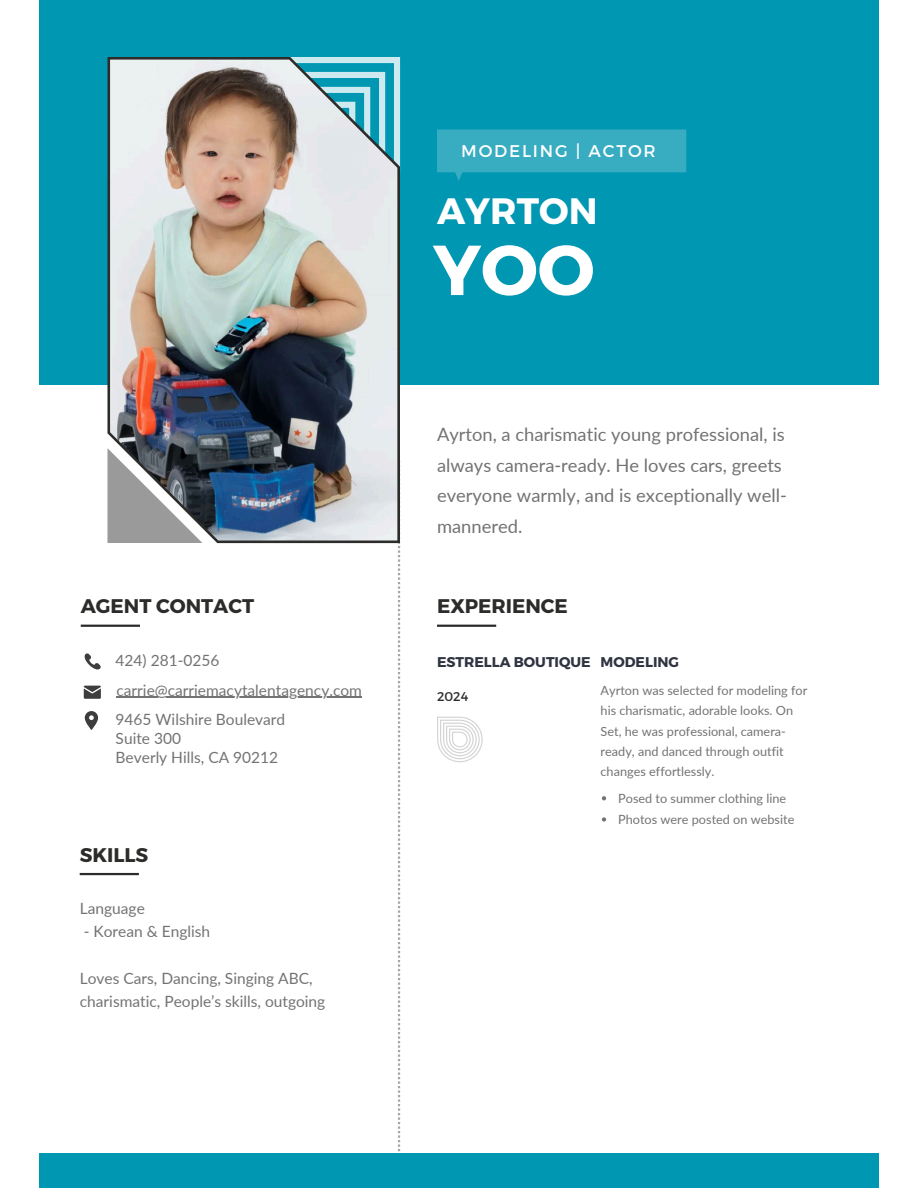
<style>
.page{position:relative;width:918px;height:1188px;background:#fff}
.page>*{position:absolute;margin:0;border:0;box-sizing:border-box;transform-origin:0 0}
.t1{font:700 70.5px "Montserrat";color:#fff}
.t2{font:700 36.75px "Montserrat";color:#fff}
.t3{font:700 19.8px "Montserrat";color:#2c2c2a}
.t4{font:18.3px/30.8px "Lato";color:#737373}
.t5{font:16.95px "Montserrat";letter-spacing:.11em;color:#fff}
.t6{font:15.45px/19px "Lato";color:#737373}
.t7{font:700 14.1px "Montserrat";color:#303441}
.t8{font:12.75px/20.1px "Lato";color:#737373}
.t9{font:12.75px "Montserrat";color:#2c2c2a}
</style>
<div class="page">
<div style="left:39px;top:0;width:840px;height:384px;background:#0097b2"></div>
<svg style="left:398px;top:543px;width:2px;height:611px"></svg>
<div style="left:39px;top:1154px;width:840px;height:34px;background:#0097b2"></div>
<img style="left:107px;top:57px;width:293px;height:486px">
<svg style="left:437px;top:129px;width:249px;height:52px"></svg>
<svg style="left:107px;top:448px;width:96px;height:95px;background:#86898b"></svg>
<hr style="left:437px;top:625px;width:59px;height:2px;background:#2c2c2a">
<hr style="left:80px;top:873px;width:59px;height:2px;background:#2c2c2a">
<hr style="left:81px;top:625px;width:59px;height:2px;background:#2c2c2a">
<svg style="left:437px;top:717px;width:46px;height:45px"></svg>
<svg style="left:84px;top:653px;width:17px;height:17px"></svg>
<svg style="left:84px;top:686px;width:17px;height:13px"></svg>
<svg style="left:85px;top:711px;width:13px;height:19px"></svg>
<svg style="left:602px;top:796px;width:4px;height:4px"></svg>
<svg style="left:602px;top:817px;width:4px;height:5px"></svg>
<hr style="left:117px;top:697px;width:245px;height:1px;background:#737373">
<p class="t3" style="left:81px;top:593px;width:175px">AGENT CONTACT</p>
<p class="t6" style="left:116px;top:651px;width:105px">424) 281-0256</p>
<p class="t6" style="left:117px;top:680px;width:247px">carrie@carriemacytalentagency.com</p>
<p class="t6" style="left:116px;top:709px;width:171px">9465 Wilshire Boulevard<br>Suite 300<br>Beverly Hills, CA 90212</p>
<h6 class="t3" style="left:80px;top:842px;width:70px">SKILLS</h6>
<h6 class="t6" style="left:80px;top:898px;width:67px">Language</h6>
<h6 class="t6" style="left:84px;top:922px;width:128px">- Korean &amp; English</h6>
<p class="t6" style="left:80px;top:966px;width:247px;line-height:23.2px">Loves Cars, Dancing, Singing ABC, charismatic, People’s skills, outgoing</p>
<h6 class="t5" style="left:461px;top:140px;width:196px">MODELING | ACTOR</h6>
<p class="t2" style="left:437px;top:187px;width:162px">AYRTON</p>
<h3 class="t1" style="left:433px;top:224px;width:163px">YOO</h3>
<p class="t4" style="left:437px;top:418px;width:351px">Ayrton, a charismatic young professional, is always camera-ready. He loves cars, greets everyone warmly, and is exceptionally well&shy;mannered.</p>
<p class="t3" style="left:437px;top:593px;width:132px">EXPERIENCE</p>
<h2 class="t7" style="left:437px;top:653px;width:155px">ESTRELLA BOUTIQUE</h2>
<h1 class="t7" style="left:601px;top:653px;width:80px">MODELING</h1>
<h3 class="t9" style="left:437px;top:688px;width:33px">2024</h3>
<h5 class="t8" style="left:601px;top:680px;width:208px">Ayrton was selected for modeling for his charismatic, adorable looks. On<br>Set, he was professional, camera&shy;ready, and danced through outfit changes effortlessly.</h5>
<p class="t8" style="left:618px;top:788px;width:170px">Posed to summer clothing line</p>
<h4 class="t8" style="left:618px;top:809px;width:178px">Photos were posted on website</h4>
</div>
